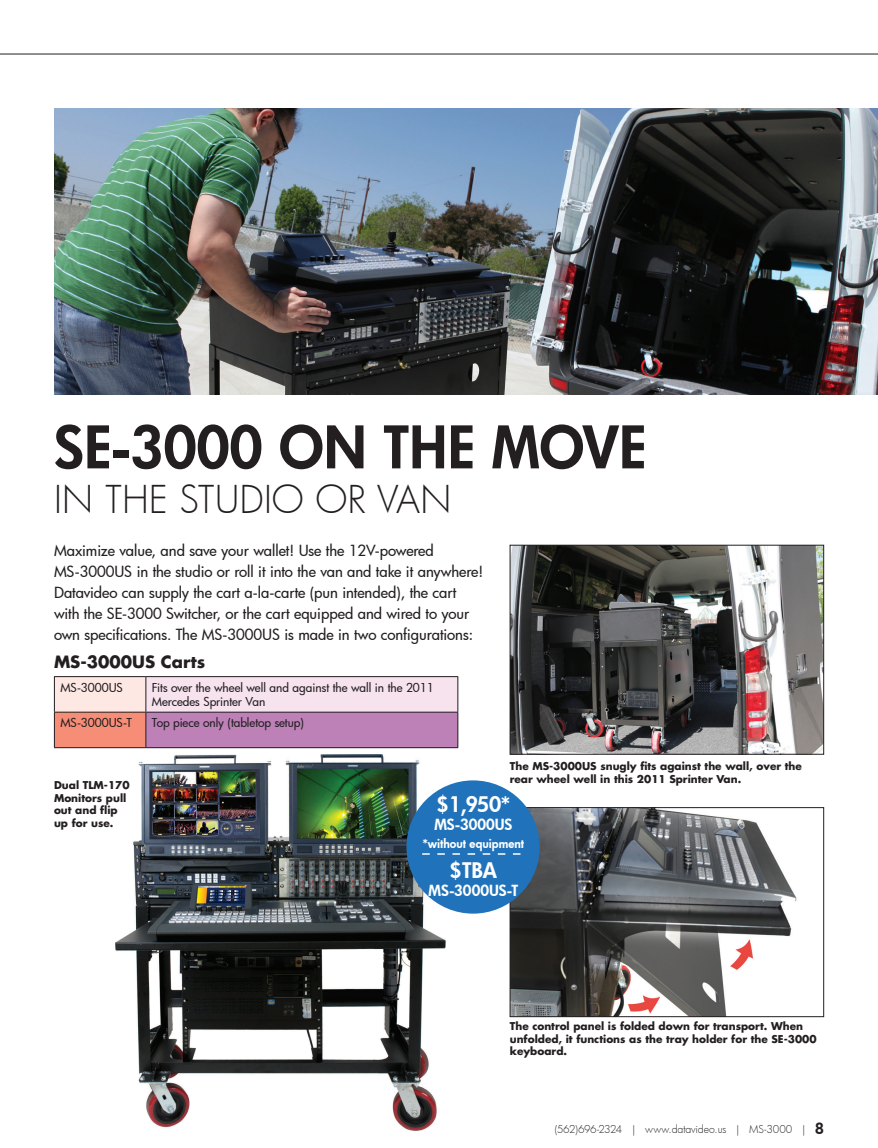
<style>
.page{position:relative;width:878px;height:1148px;background:#fff}
.page>*{position:absolute;margin:0;border:0;box-sizing:border-box;transform-origin:0 0}
.t1{font:800 57px "Futura";color:#231f20}
.t2{font:300 37.5px "Futura";color:#231f20}
.t3{font:800 21px "Futura";letter-spacing:-.02em;color:#fff}
.t4{font:700 16.5px "Futura";color:#231f20}
.t5{font:500 15px/21px "Futura";letter-spacing:-.005em;color:#231f20}
.t6{font:800 15px "Futura";color:#fff}
.t7{font:500 12px/14.4px "Futura";letter-spacing:-.005em;color:#231f20}
.t8{font:800 12px "Futura";color:#fff}
.t9{font:700 10.5px/12.6px "Futura";color:#231f20}
.t10{font:300 10.5px "Futura";letter-spacing:-.015em;color:#231f20}
.s1{font-weight:800;font-size:15px}
</style>
<div class="page">
<hr style="left:0;top:54px;width:878px;height:1px;background:#231f20">
<img style="left:54px;top:108px;width:824px;height:286px">
<img style="left:512px;top:809px;width:285px;height:206px">
<div style="left:510px;top:807px;width:313px;height:210px;border:1px solid #231f20"></div>
<img style="left:512px;top:547px;width:309px;height:205px">
<div style="left:510px;top:545px;width:313px;height:209px;border:1px solid #231f20"></div>
<img style="left:115px;top:754px;width:330px;height:376px">
<div style="left:54px;top:676px;width:92px;height:36px;background:#fde8e4"></div>
<div style="left:146px;top:676px;width:312px;height:36px;background:#f6e3ee"></div>
<div style="left:54px;top:712px;width:92px;height:35px;background:#f58d77"></div>
<div style="left:146px;top:712px;width:312px;height:35px;background:#bd81b8"></div>
<hr style="left:54px;top:676px;width:92px;height:1px;background:#231f20">
<hr style="left:54px;top:677px;width:1px;height:34px;background:#231f20">
<hr style="left:457px;top:677px;width:1px;height:34px;background:#231f20">
<hr style="left:54px;top:712px;width:1px;height:35px;background:#231f20">
<hr style="left:457px;top:712px;width:1px;height:35px;background:#231f20">
<hr style="left:54px;top:747px;width:92px;height:1px;background:#231f20">
<hr style="left:146px;top:747px;width:312px;height:1px;background:#231f20">
<hr style="left:146px;top:676px;width:312px;height:1px;background:#231f20">
<hr style="left:145px;top:677px;width:1px;height:34px;background:#231f20">
<hr style="left:54px;top:711px;width:92px;height:1px;background:#231f20">
<hr style="left:146px;top:711px;width:312px;height:1px;background:#231f20">
<hr style="left:145px;top:712px;width:1px;height:35px;background:#231f20">
<div style="left:406px;top:780px;width:133px;height:133px;background:#2073bb;border-radius:50%"></div>
<svg style="left:422px;top:853px;width:98px;height:1px"></svg>
<h1 class="t1" style="left:54px;top:409px;width:594px">SE-3000 ON THE MOVE</h1>
<h2 class="t2" style="left:54px;top:474px;width:399px">IN THE STUDIO OR VAN</h2>
<p class="t5" style="left:54px;top:539px;width:431px">Maximize value, and save your wallet! Use the 12V-powered MS-3000US in the studio or roll it into the van and take it anywhere!<br>Datavideo can supply the cart a-la-carte (pun intended), the cart with the SE-3000 Switcher, or the cart equipped and wired to your own specifications. The MS-3000US is made in two configurations:</p>
<p class="t4" style="left:54px;top:650px;width:153px">MS-3000US Carts</p>
<p class="t7" style="left:60px;top:680px;width:64px">MS-3000US</p>
<p class="t7" style="left:152px;top:680px;width:283px">Fits over the wheel well and against the wall in the 2011<br>Mercedes Sprinter Van</p>
<p class="t7" style="left:60px;top:715px;width:73px">MS-3000US-T</p>
<p class="t7" style="left:152px;top:715px;width:154px">Top piece only (tabletop setup)</p>
<p class="t9" style="left:54px;top:778px;width:77px">Dual TLM-170<br>Monitors pull out and flip up for use.</p>
<p class="t9" style="left:510px;top:760px;width:293px">The MS-3000US snugly fits against the wall, over the rear wheel well in this 2011 Sprinter Van.</p>
<h3 class="t3" style="left:437px;top:790px;width:75px">$1,950*</h3>
<p class="t6" style="left:434px;top:814px;width:80px">MS-3000US</p>
<p class="t8" style="left:422px;top:835px;width:103px">*without equipment</p>
<h3 class="t3" style="left:450px;top:855px;width:48px">$TBA</h3>
<p class="t6" style="left:428px;top:880px;width:91px">MS-3000US-T</p>
<p class="t9" style="left:510px;top:1019px;width:308px">The control panel is folded down for transport. When unfolded, it functions as the tray holder for the SE-3000 keyboard.</p>
<p class="t10" style="left:554px;top:1122px;width:271px">(562)696-2324 | www.datavideo.us | MS-3000 | <span class="s1">8</span></p>
</div>
